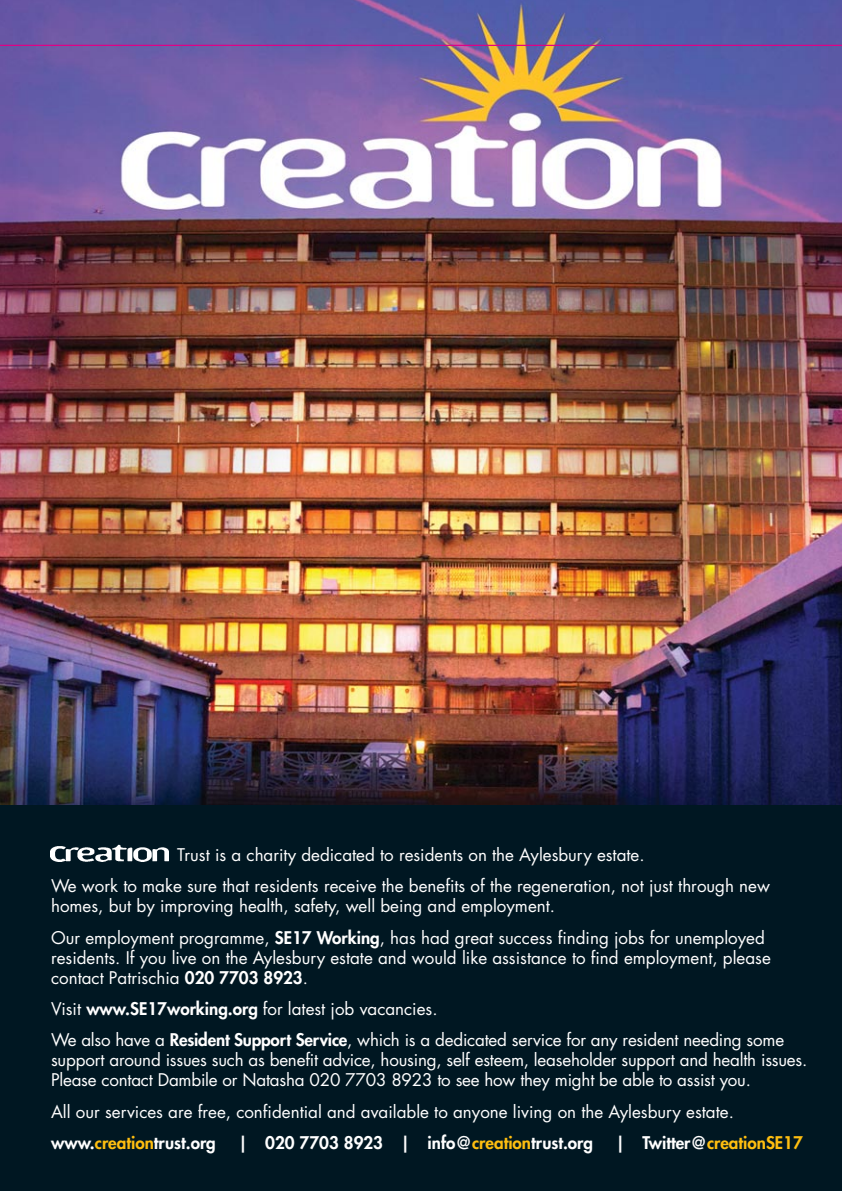
<style>
.page{position:relative;width:842px;height:1191px;background:#fff}
.page>*{position:absolute;margin:0;border:0;box-sizing:border-box;transform-origin:0 0}
.t1{font:17px/31.4px "Futura";color:#fff}
.t2{font:800 17px "Futura";color:#fff}
.t3{font:800 17px "Futura";color:#febe10}
.s1{font-weight:800}
.s2{font-weight:800;color:#febe10}
.s3{color:#febe10}
.s4{color:#fff}
</style>
<div class="page">
<img style="left:0;top:0;width:842px;height:805px">
<div style="left:0;top:805px;width:842px;height:386px;background:#001722"></div>
<img style="left:51px;top:844px;width:118px;height:17px">
<hr style="left:0;top:45px;width:842px;height:1px;background:#e20086">
<p class="t1" style="left:51px;top:840px;width:720px;text-align:center">Trust is a charity dedicated to residents on the Aylesbury estate.<br>We work to make sure that residents receive the benefits of the regeneration, not just through new</p>
<p class="t1" style="left:51px;top:892px;width:715px">homes, but by improving health, safety, well being and employment.<br>Our employment programme, <span class="s1">SE17 Working</span>, has had great success finding jobs for unemployed</p>
<p class="t1" style="left:51px;top:949px;width:721px;line-height:20px">residents. If you live on the Aylesbury estate and would like assistance to find employment, please contact Patrischia <span class="s1">020 7703 8923</span>.</p>
<p class="t1" style="left:51px;top:994px;width:735px">Visit <span class="s1">www.SE17working.org</span> for latest job vacancies.<br>We also have a <span class="s1">Resident Support Service</span>, which is a dedicated service for any resident needing some</p>
<p class="t1" style="left:51px;top:1051px;width:758px;line-height:20px">support around issues such as benefit advice, housing, self esteem, leaseholder support and health issues.<br>Please contact Dambile or Natasha 020 7703 8923 to see how they might be able to assist you.</p>
<p class="t1" style="left:51px;top:1097px;width:684px">All our services are free, confidential and available to anyone living on the Aylesbury estate. <span class="s1">www.</span><span class="s2">creation</span><span class="s1">trust.org</span></p>
<p class="t2" style="left:238px;top:1134px;width:356px">| 020 7703 8923 | info@<span class="s3">creation</span>trust.org</p>
<p class="t3" style="left:616px;top:1134px;width:189px"><span class="s4">| Twitter@</span>creationSE17</p>
</div>
